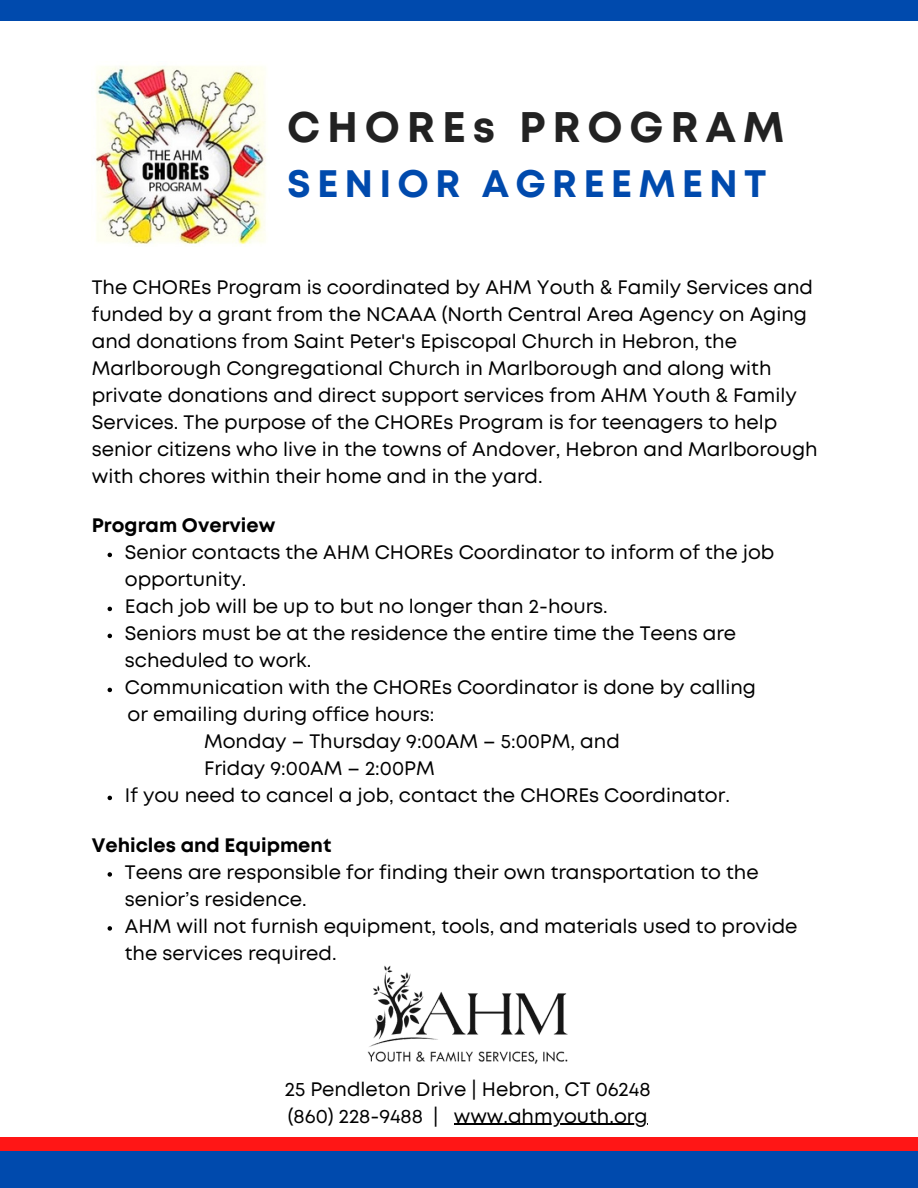
<style>
.page{position:relative;width:918px;height:1188px;background:#fff}
.page>*{position:absolute;margin:0;border:0;box-sizing:border-box;transform-origin:0 0}
.t1{font:700 42.75px "Mont";letter-spacing:.16em;color:#222}
.t2{font:700 38.25px "Mont";letter-spacing:.16em;color:#004aad}
.t3{font:19.5px/27px "Mont";color:#000}
.t4{font:700 19.5px "Mont";color:#000}
</style>
<div class="page">
<div style="left:0;top:0;width:918px;height:21px;background:#004aad"></div>
<img style="left:96px;top:66px;width:170px;height:179px">
<div style="left:0;top:1137px;width:918px;height:28px;background:#ff1616"></div>
<div style="left:0;top:1151px;width:918px;height:37px;background:#004aad"></div>
<svg style="left:108px;top:553px;width:4px;height:4px"></svg>
<svg style="left:108px;top:607px;width:4px;height:4px"></svg>
<svg style="left:108px;top:634px;width:4px;height:4px"></svg>
<svg style="left:108px;top:688px;width:4px;height:4px"></svg>
<svg style="left:108px;top:796px;width:4px;height:4px"></svg>
<svg style="left:108px;top:872px;width:4px;height:5px"></svg>
<svg style="left:108px;top:926px;width:4px;height:5px"></svg>
<img style="left:367px;top:965px;width:201px;height:99px">
<hr style="left:454px;top:1124px;width:194px;height:1px;background:#000">
<h1 class="t1" style="left:287px;top:111px;width:499px">CHOREs PROGRAM</h1>
<h2 class="t2" style="left:287px;top:170px;width:481px">SENIOR AGREEMENT</h2>
<p class="t3" style="left:92px;top:275px;width:727px">The CHOREs Program is coordinated by AHM Youth &amp; Family Services and funded by a grant from the NCAAA (North Central Area Agency on Aging and donations from Saint Peter's Episcopal Church in Hebron, the Marlborough Congregational Church in Marlborough and along with private donations and direct support services from AHM Youth &amp; Family Services. The purpose of the CHOREs Program is for teenagers to help senior citizens who live in the towns of Andover, Hebron and Marlborough with chores within their home and in the yard.</p>
<p class="t4" style="left:92px;top:518px;width:185px">Program Overview</p>
<p class="t3" style="left:125px;top:541px;width:651px">Senior contacts the AHM CHOREs Coordinator to inform of the job opportunity.<br>Each job will be up to but no longer than 2-hours.<br>Seniors must be at the residence the entire time the Teens are scheduled to work.<br>Communication with the CHOREs Coordinator is done by calling</p>
<p class="t3" style="left:204px;top:703px;width:417px;text-indent:-77px">or emailing during office hours:<br>Monday – Thursday 9:00AM – 5:00PM, and<br>Friday 9:00AM – 2:00PM</p>
<p class="t3" style="left:125px;top:784px;width:606px">If you need to cancel a job, contact the CHOREs Coordinator.</p>
<p class="t4" style="left:92px;top:838px;width:241px">Vehicles and Equipment</p>
<p class="t3" style="left:125px;top:860px;width:674px">Teens are responsible for finding their own transportation to the senior’s residence.<br>AHM will not furnish equipment, tools, and materials used to provide the services required.</p>
<p class="t3" style="left:285px;top:1077px;width:367px">25 Pendleton Drive | Hebron, CT 06248 (860) 228-9488 | www.ahmyouth.org</p>
</div>
